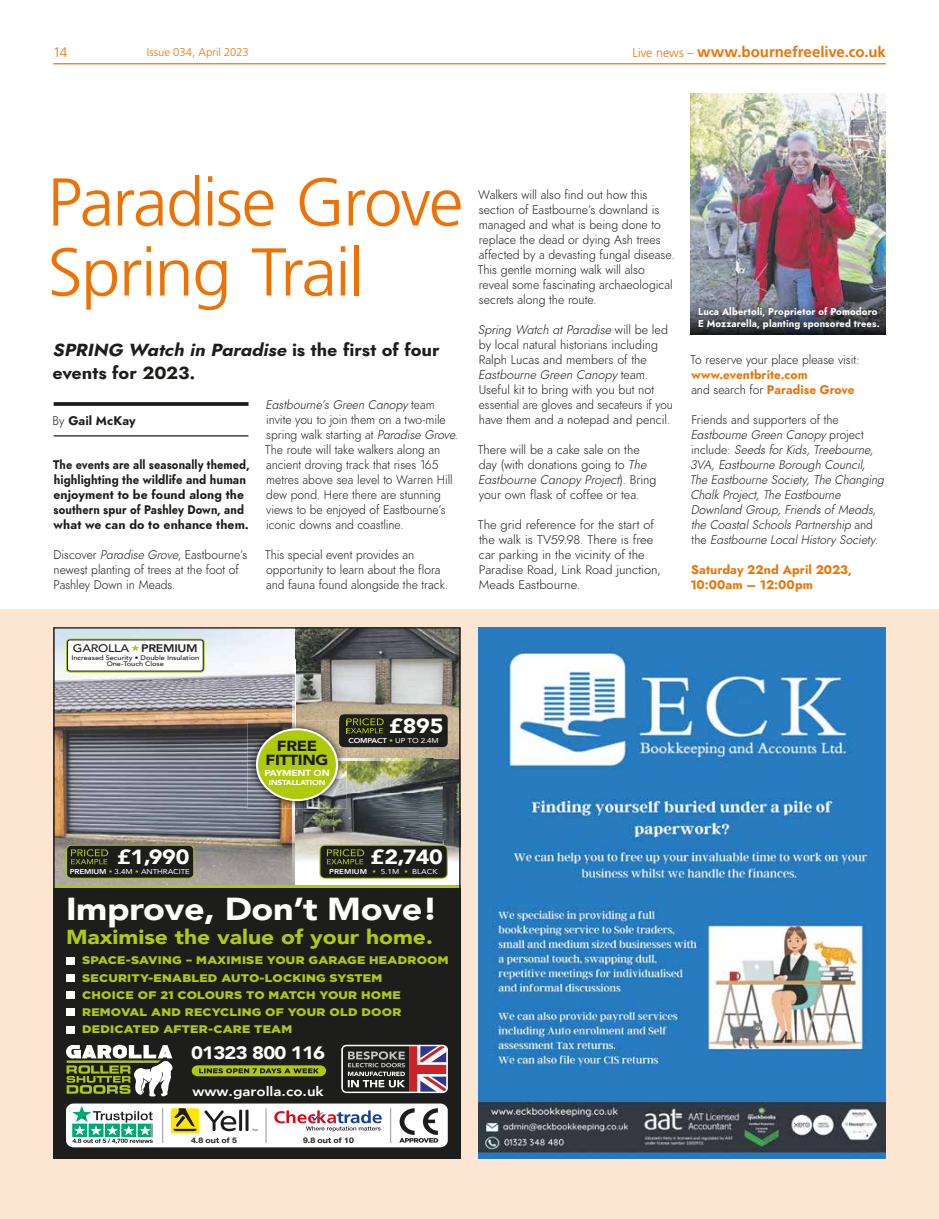
<style>
.page{position:relative;width:939px;height:1219px;background:#fff}
.page>*{position:absolute;margin:0;border:0;box-sizing:border-box;transform-origin:0 0}
.t1{font:300 67.5px/70px "Frutiger LT Std";letter-spacing:-.025em;color:#ee7203}
.t2{font:900 31.75px "Avenir";letter-spacing:-.01em;color:#fdfdfd;scale:1.13 1}
.t3{font:900 20.5px "Avenir";letter-spacing:-.01em;color:#fff;scale:1.13 1}
.t4{font:900 20.25px "Avenir";color:#afc914;scale:1.13 1}
.t5{font:900 17.88px "Avenir";letter-spacing:-.04em;color:#fff;scale:1.13 1}
.t6{font:italic 700 17.5px/22.5px "Renner";letter-spacing:-.005em;color:#1d1d1b;scale:1.05 1}
.t7{font:700 15px "Frutiger LT Std";letter-spacing:-.005em;color:#ee7203}
.t8{font:900 14.62px/14.6px "Avenir";letter-spacing:-.02em;color:#1d1d1b;text-align:center;scale:1.13 1}
.t9{font:300 13.75px "Frutiger LT Std";color:#ee7203}
.t10{font:800 13.38px "Avenir";color:#fff;scale:1.13 1}
.t11{font:italic 300 12.5px/15px "Renner";color:#1d1d1b}
.t12{font:italic 300 12.5px/15px "Renner";color:#1d1d1b}
.t13{font:italic 700 12.5px/15px "Renner";letter-spacing:.005em;color:#1d1d1b;scale:.9 1}
.t14{font:italic 700 12.5px/15px "Renner";letter-spacing:.005em;color:#ee7203}
.t15{font:italic 700 12.5px "Renner";letter-spacing:.005em;color:#1d1d1b}
.t16{font:300 11.25px "Frutiger LT Std";color:#ee7203}
.t17{font:900 11px/17.2px "Gotham";letter-spacing:.02em;color:#afca0b;scale:1.13 1}
.t18{font:500 11px "Avenir";letter-spacing:-.02em;color:#1d1d1b;scale:1.13 1}
.t19{font:italic 700 10px/12.5px "Renner";letter-spacing:.015em;color:#fff;scale:.96 1}
.t20{font:900 8.75px "Avenir";letter-spacing:-.02em;color:#fff;scale:1.13 1}
.t21{font:700 7.75px "Helvetica Neue LT Pro";color:#1d1d1b;scale:1.13 1}
.t22{font:900 7.25px "Avenir";letter-spacing:-.02em;color:#fff;scale:1.13 1}
.t23{font:7.12px "Avenir";letter-spacing:-.01em;color:#fff;scale:1.13 1}
.t24{font:800 7.12px "Avenir";letter-spacing:.01em;color:#fff;scale:1.13 1}
.t25{font:500 6.62px/6.6px "Avenir";color:#1d1d1b;text-align:center;scale:1.13 1}
.s1{font-weight:300;font-size:12.5px}
.s2{font-style:inherit}
.s3{font-weight:300}
.s4{font-weight:300;color:#1d1d1b}
.s5{font-weight:800}
.s6{color:#95c11f}
</style>
<div class="page">
<div style="left:0;top:609px;width:939px;height:610px;background:#fde6d1"></div>
<img style="left:55px;top:629px;width:240px;height:257px">
<div style="left:53px;top:886px;width:408px;height:273px;background:#1d1d1b"></div>
<img style="left:347px;top:759px;width:112px;height:34px">
<img style="left:295px;top:793px;width:164px;height:69px">
<img style="left:295px;top:629px;width:164px;height:130px">
<svg style="left:66px;top:1045px;width:107px;height:52px"></svg>
<div style="left:66px;top:957px;width:9px;height:7px;background:#fff"></div>
<div style="left:66px;top:974px;width:9px;height:8px;background:#fff"></div>
<div style="left:66px;top:991px;width:9px;height:8px;background:#fff"></div>
<div style="left:66px;top:1008px;width:9px;height:8px;background:#fff"></div>
<div style="left:66px;top:1026px;width:9px;height:7px;background:#fff"></div>
<hr style="left:53px;top:886px;width:408px;height:2px;background:#afca0b">
<img style="left:292px;top:809px;width:3px;height:77px">
<img style="left:293px;top:660px;width:3px;height:61px">
<img style="left:347px;top:759px;width:86px;height:2px">
<div style="left:320px;top:845px;width:127px;height:33px;background:#1d1d1b;border-radius:5px"></div>
<div style="left:320px;top:845px;width:128px;height:34px;border:1px solid #afca0b;border-radius:5px"></div>
<svg style="left:327px;top:849px;width:37px;height:15px"></svg>
<div style="left:339px;top:714px;width:109px;height:33px;background:#1d1d1b;border-radius:5px"></div>
<div style="left:67px;top:845px;width:127px;height:33px;background:#1d1d1b;border-radius:5px"></div>
<div style="left:66px;top:845px;width:128px;height:34px;border:1px solid #afca0b;border-radius:5px"></div>
<svg style="left:71px;top:849px;width:37px;height:15px"></svg>
<div style="left:66px;top:638px;width:139px;height:35px;border:3px solid #afca0b;border-radius:3px"></div>
<div style="left:68px;top:640px;width:135px;height:31px;background:#fff;border-radius:3px"></div>
<div style="left:67px;top:639px;width:137px;height:32px;border:1px solid #1d1d1b;border-radius:3px"></div>
<svg style="left:131px;top:644px;width:8px;height:7px"></svg>
<img style="left:247px;top:721px;width:48px;height:88px">
<img style="left:295px;top:721px;width:52px;height:88px">
<img style="left:339px;top:721px;width:8px;height:26px">
<svg style="left:347px;top:718px;width:37px;height:15px"></svg>
<div style="left:257px;top:729px;width:80px;height:71px;background:#afca0b;border-radius:50%"></div>
<div style="left:256px;top:728px;width:82px;height:73px;border:2px solid #fff;border-radius:50%"></div>
<svg style="left:66px;top:1103px;width:382px;height:44px;background:#d5dad1"></svg>
<hr style="left:162px;top:1108px;width:1px;height:35px;background:#9d9d9c">
<hr style="left:266px;top:1108px;width:1px;height:35px;background:#9d9d9c">
<hr style="left:390px;top:1108px;width:1px;height:35px;background:#9d9d9c">
<div style="left:341px;top:1045px;width:107px;height:48px;border:2px solid #fff;border-radius:4px"></div>
<svg style="left:348px;top:1046px;width:99px;height:46px"></svg>
<svg style="left:192px;top:1065px;width:134px;height:11px"></svg>
<img style="left:478px;top:627px;width:408px;height:532px">
<img style="left:691px;top:94px;width:195px;height:205px">
<svg style="left:54px;top:402px;width:195px;height:4px"></svg>
<hr style="left:54px;top:435px;width:195px;height:1px;background:#1d1d1b">
<img style="left:691px;top:299px;width:195px;height:36px">
<hr style="left:53px;top:63px;width:833px;height:1px;background:#ee7203">
<p class="t9" style="left:53px;top:44px;width:16px">14</p>
<p class="t16" style="left:147px;top:46px;width:104px">Issue 034, April 2023</p>
<p class="t7" style="left:632px;top:43px;width:255px"><span class="s1">Live news –</span> www.bournefreelive.co.uk</p>
<h1 class="t1" style="left:48px;top:168px;width:417px">Paradise Grove<br>Spring Trail</h1>
<h3 class="t6" style="left:52px;top:339px;width:370px"><span class="s2">SPRING Watch in Paradise</span> is the first of four events for 2023.</h3>
<p class="t15" style="left:53px;top:412px;width:85px"><span class="s3">By</span> Gail McKay</p>
<p class="t11" style="left:265px;top:397px;width:194px"><span class="s2">Eastbourne’s Green Canopy</span> team invite you to join them on a two-mile spring walk starting at <span class="s2">Paradise Grove</span>.<br>The route will take walkers along an ancient droving track that rises 165 metres above sea level to Warren Hill dew pond. Here there are stunning views to be enjoyed of Eastbourne’s iconic downs and coastline.</p>
<p class="t11" style="left:265px;top:547px;width:184px">This special event provides an opportunity to learn about the flora and fauna found alongside the track.</p>
<p class="t13" style="left:53px;top:457px;width:220px">The events are all seasonally themed, highlighting the wildlife and human enjoyment to be found along the southern spur of Pashley Down, and what we can do to enhance them.</p>
<p class="t11" style="left:54px;top:547px;width:195px">Discover <span class="s2">Paradise Grove</span>, Eastbourne’s newest planting of trees at the foot of<br>Pashley Down in Meads.</p>
<p class="t11" style="left:478px;top:187px;width:198px">Walkers will also find out how this section of Eastbourne’s downland is managed and what is being done to replace the dead or dying Ash trees affected by a devasting fungal disease.<br>This gentle morning walk will also reveal some fascinating archaeological secrets along the route.</p>
<p class="t11" style="left:478px;top:322px;width:197px"><span class="s2">Spring Watch at Paradise</span> will be led by local natural historians including Ralph Lucas and members of the <span class="s2">Eastbourne Green Canopy</span> team.<br>Useful kit to bring with you but not essential are gloves and secateurs if you have them and a notepad and pencil.</p>
<p class="t11" style="left:478px;top:442px;width:180px">There will be a cake sale on the day (with donations going to <span class="s2">The<br>Eastbourne Canopy Project</span>). Bring your own flask of coffee or tea.</p>
<p class="t11" style="left:478px;top:517px;width:185px">The grid reference for the start of the walk is TV59.98. There is free car parking in the vicinity of the<br>Paradise Road, Link Road junction,<br>Meads Eastbourne.</p>
<p class="t19" style="left:698px;top:305px;width:191px">Luca Albertoli, Proprietor of Pomodoro<br>E Mozzarella, planting sponsored trees.</p>
<p class="t11" style="left:690px;top:352px;width:171px">To reserve your place please visit:</p>
<p class="t14" style="left:691px;top:367px;width:165px">www.eventbrite.com<br><span class="s4">and search for</span> Paradise Grove</p>
<p class="t12" style="left:690px;top:412px;width:196px"><span class="s2">Friends and supporters of the </span>Eastbourne Green Canopy <span class="s2">project include:</span> Seeds for Kids, Treebourne, 3VA, Eastbourne Borough Council, The Eastbourne Society, The Changing Chalk Project, The Eastbourne Downland Group, Friends of Meads, the Coastal Schools Partnership <span class="s2">and the</span> Eastbourne Local History Society.</p>
<p class="t14" style="left:690px;top:562px;width:163px">Saturday 22nd April 2023,<br>10:00am – 12:00pm</p>
<p class="t18" style="left:73px;top:639px;width:112px">GAROLLA <span class="s5">PREMIUM</span></p>
<p class="t25" style="left:71px;top:654px;width:115px">Increased Security • Double Insulation<br>One-Touch Close</p>
<p class="t8" style="left:266px;top:738px;width:57px">FREE<br>FITTING</p>
<p class="t20" style="left:264px;top:765px;width:59px">PAYMENT ON</p>
<p class="t22" style="left:269px;top:776px;width:52px">INSTALLATION</p>
<h3 class="t3" style="left:389px;top:708px;width:49px">£895</h3>
<p class="t23" style="left:348px;top:735px;width:81px"><span class="s5">COMPACT</span> <span class="s6">•</span> UP TO 2.4M</p>
<h3 class="t3" style="left:117px;top:839px;width:66px">£1,990</h3>
<p class="t23" style="left:70px;top:866px;width:108px"><span class="s5">PREMIUM</span> 3.4M ANTHRACITE</p>
<h3 class="t3" style="left:371px;top:839px;width:66px">£2,740</h3>
<p class="t24" style="left:329px;top:866px;width:35px">PREMIUM</p>
<p class="t23" style="left:381px;top:866px;width:18px">5.1M</p>
<p class="t23" style="left:412px;top:866px;width:24px">BLACK</p>
<h2 class="t2" style="left:66px;top:882px;width:331px">Improve, Don’t Move!</h2>
<h3 class="t4" style="left:66px;top:920px;width:326px">Maximise the value of your home.</h3>
<p class="t17" style="left:82px;top:952px;width:326px">SPACE-SAVING – MAXIMISE YOUR GARAGE HEADROOM SECURITY-ENABLED AUTO-LOCKING SYSTEM<br>CHOICE OF 21 COLOURS TO MATCH YOUR HOME REMOVAL AND RECYCLING OF YOUR OLD DOOR DEDICATED AFTER-CARE TEAM</p>
<h3 class="t5" style="left:191px;top:1037px;width:120px">01323 800 116</h3>
<p class="t10" style="left:193px;top:1080px;width:118px">www.garolla.co.uk</p>
<p class="t21" style="left:191px;top:1135px;width:42px">4.8 out of 5</p>
<p class="t21" style="left:303px;top:1135px;width:46px">9.8 out of 10</p>
</div>
